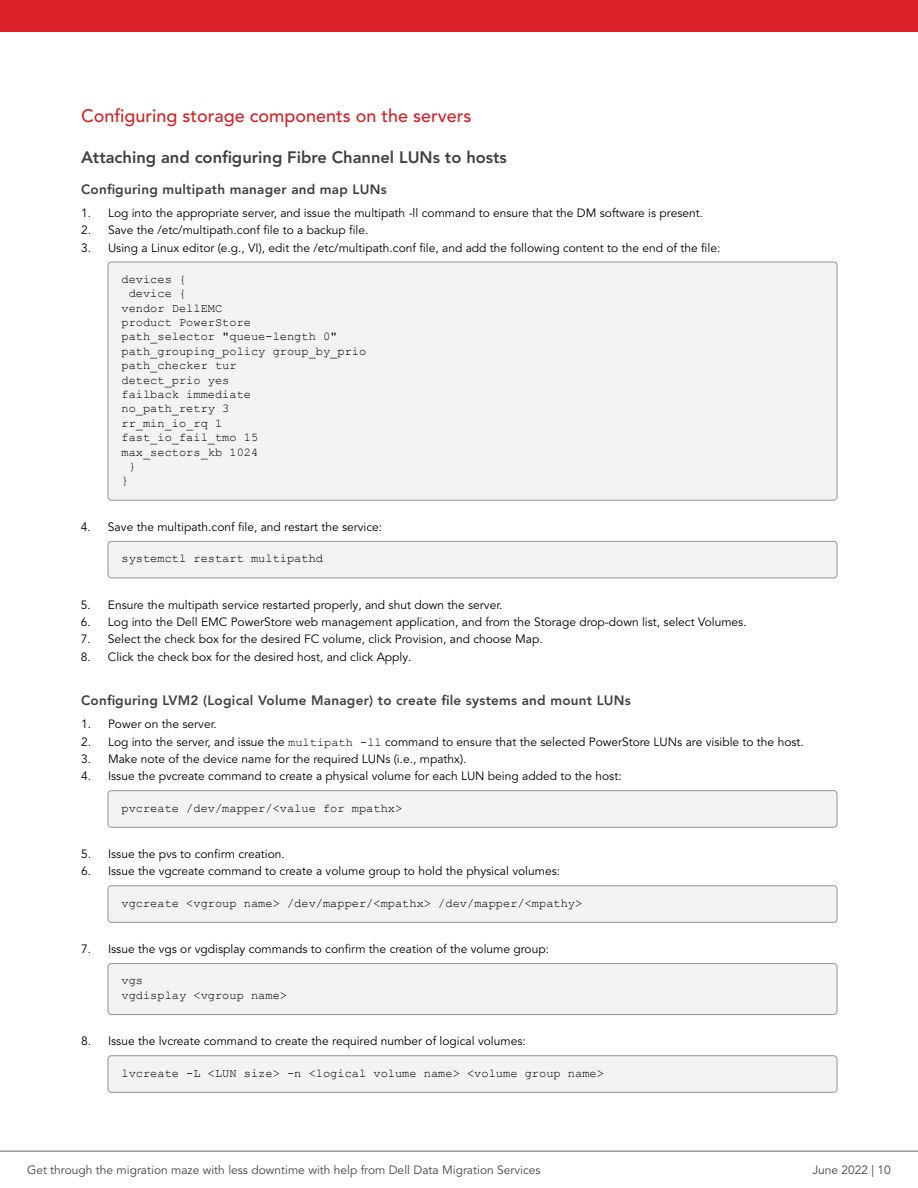
<style>
.page{position:relative;width:918px;height:1188px;background:#fff}
.page>*{position:absolute;margin:0;border:0;box-sizing:border-box;transform-origin:0 0}
.t1{font:500 18px "Avenir LT Pro";color:#d2232a}
.t2{font:800 16.5px "Avenir LT Pro";color:#414042}
.t3{font:800 13.5px "Avenir LT Pro";letter-spacing:.02em;color:#414042}
.t4{font:12px "Avenir LT Pro";color:#000}
.t5{font:12px/14.4px "Courier New";color:#000}
.t6{font:12px "Avenir LT Pro";color:#464547}
.s1{font-family:"Courier New"}
</style>
<div class="page">
<div style="left:108px;top:262px;width:729px;height:238px;background:#f3f3f4;border-radius:3px"></div>
<div style="left:108px;top:262px;width:729px;height:238px;border:1px solid #939598;border-radius:3px"></div>
<div style="left:108px;top:541px;width:729px;height:37px;background:#f3f3f4;border-radius:3px"></div>
<div style="left:108px;top:541px;width:729px;height:37px;border:1px solid #939598;border-radius:3px"></div>
<div style="left:108px;top:791px;width:729px;height:36px;background:#f3f3f4;border-radius:3px"></div>
<div style="left:108px;top:790px;width:729px;height:37px;border:1px solid #939598;border-radius:3px"></div>
<div style="left:108px;top:886px;width:729px;height:36px;background:#f3f3f4;border-radius:3px"></div>
<div style="left:108px;top:886px;width:729px;height:37px;border:1px solid #939598;border-radius:3px"></div>
<div style="left:108px;top:964px;width:729px;height:51px;background:#f3f3f4;border-radius:3px"></div>
<div style="left:108px;top:963px;width:729px;height:52px;border:1px solid #939598;border-radius:3px"></div>
<div style="left:108px;top:1056px;width:729px;height:36px;background:#f3f3f4;border-radius:3px"></div>
<div style="left:108px;top:1056px;width:729px;height:37px;border:1px solid #939598;border-radius:3px"></div>
<hr style="left:0;top:1151px;width:918px;height:1px;background:#616264">
<div style="left:0;top:0;width:918px;height:32px;background:#da2128"></div>
<h1 class="t1" style="left:81px;top:105px;width:392px">Configuring storage components on the servers</h1>
<h2 class="t2" style="left:81px;top:147px;width:427px">Attaching and configuring Fibre Channel LUNs to hosts</h2>
<p class="t3" style="left:81px;top:181px;width:307px">Configuring multipath manager and map LUNs</p>
<p class="t4" style="left:81px;top:206px;width:624px">1. Log into the appropriate server, and issue the multipath -ll command to ensure that the DM software is present.</p>
<p class="t4" style="left:81px;top:223px;width:289px">2. Save the /etc/multipath.conf file to a backup file.</p>
<p class="t4" style="left:81px;top:240px;width:641px">3. Using a Linux editor (e.g., VI), edit the /etc/multipath.conf file, and add the following content to the end of the file:</p>
<p class="t5" style="left:122px;top:271px;width:66px">devices {</p>
<p class="t5" style="left:129px;top:286px;width:59px">device {</p>
<p class="t5" style="left:122px;top:300px;width:102px">vendor DellEMC</p>
<p class="t5" style="left:122px;top:315px;width:131px">product PowerStore</p>
<p class="t5" style="left:122px;top:329px;width:218px">path_selector "queue-length 0"</p>
<p class="t5" style="left:121px;top:343px;width:246px">path_grouping_policy group_by_prio</p>
<p class="t5" style="left:121px;top:358px;width:117px">path_checker tur</p>
<p class="t5" style="left:121px;top:372px;width:110px">detect_prio yes</p>
<p class="t5" style="left:121px;top:387px;width:131px">failback immediate</p>
<p class="t5" style="left:121px;top:401px;width:109px">no_path_retry 3</p>
<p class="t5" style="left:121px;top:415px;width:102px">rr_min_io_rq 1</p>
<p class="t5" style="left:121px;top:430px;width:138px">fast_io_fail_tmo 15</p>
<p class="t5" style="left:121px;top:444px;width:138px">max_sectors_kb 1024</p>
<p class="t5" style="left:129px;top:459px;width:9px">}</p>
<p class="t5" style="left:121px;top:473px;width:9px">}</p>
<p class="t4" style="left:81px;top:520px;width:303px">4. Save the multipath.conf file, and restart the service:</p>
<p class="t5" style="left:121px;top:551px;width:203px">systemctl restart multipathd</p>
<p class="t4" style="left:81px;top:597px;width:423px">5. Ensure the multipath service restarted properly, and shut down the server.</p>
<p class="t4" style="left:81px;top:615px;width:667px">6. Log into the Dell EMC PowerStore web management application, and from the Storage drop-down list, select Volumes.</p>
<p class="t4" style="left:81px;top:632px;width:463px">7. Select the check box for the desired FC volume, click Provision, and choose Map.</p>
<p class="t4" style="left:81px;top:649px;width:332px">8. Click the check box for the desired host, and click Apply.</p>
<p class="t3" style="left:81px;top:693px;width:551px">Configuring LVM2 (Logical Volume Manager) to create file systems and mount LUNs</p>
<p class="t4" style="left:81px;top:717px;width:137px">1. Power on the server.</p>
<p class="t4" style="left:81px;top:734px;width:724px">2. Log into the server, and issue the <span class="s1">multipath -ll</span> command to ensure that the selected PowerStore LUNs are visible to the host.</p>
<p class="t4" style="left:81px;top:752px;width:387px">3. Make note of the device name for the required LUNs (i.e., mpathx).</p>
<p class="t4" style="left:81px;top:769px;width:542px">4. Issue the pvcreate command to create a physical volume for each LUN being added to the host:</p>
<p class="t5" style="left:122px;top:800px;width:282px">pvcreate /dev/mapper/&lt;value for mpathx&gt;</p>
<p class="t4" style="left:81px;top:847px;width:205px">5. Issue the pvs to confirm creation.</p>
<p class="t4" style="left:81px;top:864px;width:481px">6. Issue the vgcreate command to create a volume group to hold the physical volumes:</p>
<p class="t5" style="left:122px;top:895px;width:462px">vgcreate &lt;vgroup name&gt; /dev/mapper/&lt;mpathx&gt; /dev/mapper/&lt;mpathy&gt;</p>
<p class="t4" style="left:81px;top:942px;width:470px">7. Issue the vgs or vgdisplay commands to confirm the creation of the volume group:</p>
<p class="t5" style="left:122px;top:973px;width:167px">vgs<br>vgdisplay &lt;vgroup name&gt;</p>
<p class="t4" style="left:81px;top:1034px;width:446px">8. Issue the lvcreate command to create the required number of logical volumes:</p>
<p class="t5" style="left:122px;top:1065px;width:484px">lvcreate -L &lt;LUN size&gt; -n &lt;logical volume name&gt; &lt;volume group name&gt;</p>
<p class="t6" style="left:27px;top:1163px;width:515px">Get through the migration maze with less downtime with help from Dell Data Migration Services</p>
<p class="t6" style="left:812px;top:1163px;width:80px">June 2022 | 10</p>
</div>
